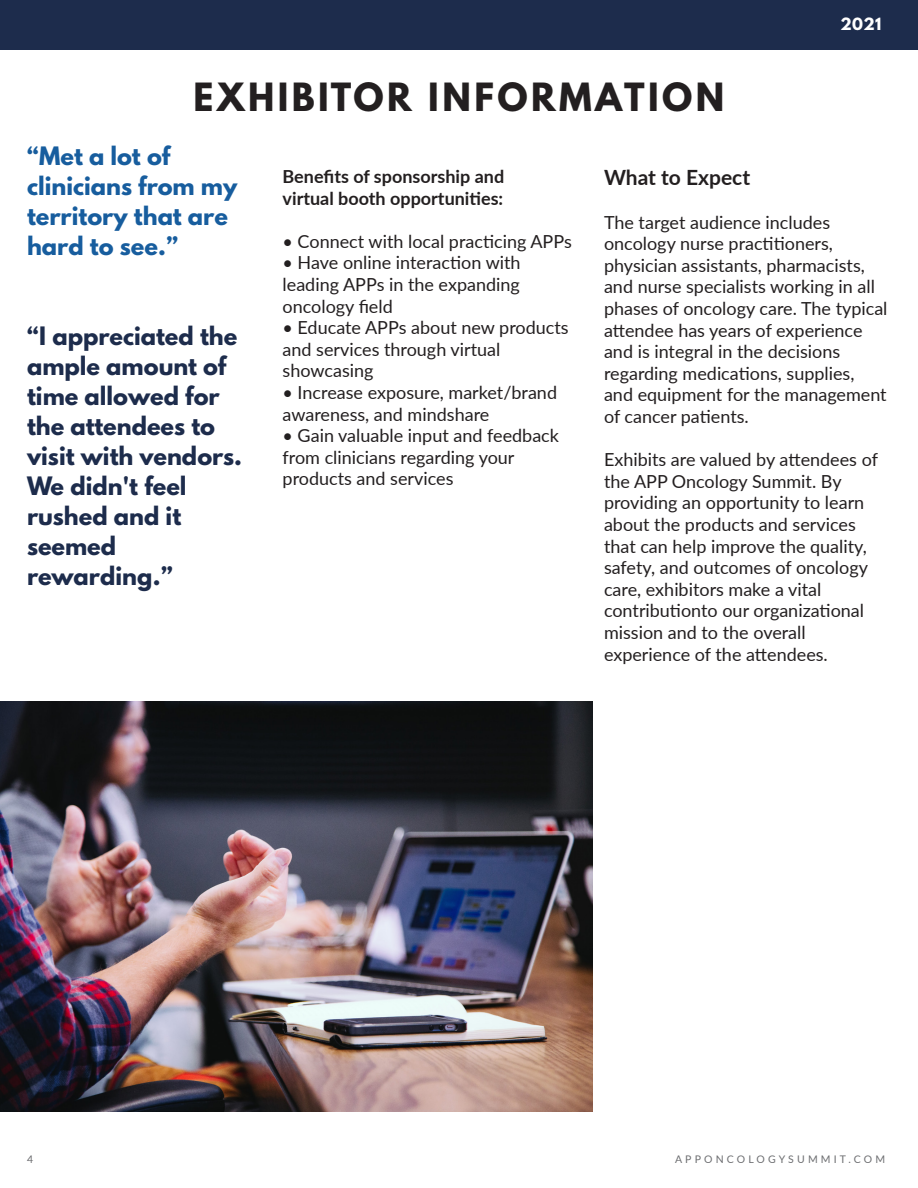
<style>
.page{position:relative;width:918px;height:1188px;background:#fff}
.page>*{position:absolute;margin:0;border:0;box-sizing:border-box;transform-origin:0 0}
.t1{font:700 34.5px "League Spartan";letter-spacing:.1em;color:#231f20}
.t2{font:700 22.5px "League Spartan";color:#1d2c4c}
.t3{font:700 22.5px "League Spartan";color:#175d9e}
.t4{font:700 21px "Lato";color:#231f20}
.t5{font:18px/21.6px "Lato";color:#231f20}
.t6{font:700 18px "Lato";color:#231f20}
.t7{font:700 15px "League Spartan";color:#fff}
.t8{font:10.5px "Lato";letter-spacing:.3em;color:#6c6d70}
</style>
<div class="page">
<div style="left:0;top:0;width:918px;height:50px;background:#1d2c4c"></div>
<img style="left:0;top:702px;width:592px;height:409px">
<p class="t1" style="left:194px;top:70px;width:532px">EXHIBITOR INFORMATION</p>
<p class="t7" style="left:841px;top:12px;width:42px">2021</p>
<p class="t3" style="left:27px;top:139px;width:145px">“Met a lot of</p>
<p class="t3" style="left:27px;top:169px;width:212px">clinicians from my</p>
<p class="t3" style="left:27px;top:199px;width:202px">territory that are</p>
<p class="t3" style="left:27px;top:229px;width:153px">hard to see.”</p>
<p class="t2" style="left:27px;top:319px;width:212px">“I appreciated the</p>
<p class="t2" style="left:27px;top:349px;width:201px">ample amount of</p>
<p class="t2" style="left:27px;top:379px;width:194px">time allowed for</p>
<p class="t2" style="left:27px;top:409px;width:190px">the attendees to</p>
<p class="t2" style="left:27px;top:439px;width:217px">visit with vendors.</p>
<p class="t2" style="left:27px;top:469px;width:161px">We didn't feel</p>
<p class="t2" style="left:27px;top:499px;width:156px">rushed and it</p>
<p class="t2" style="left:27px;top:529px;width:91px">seemed</p>
<p class="t2" style="left:27px;top:559px;width:147px">rewarding.”</p>
<p class="t6" style="left:283px;top:163px;width:223px">Benefits of sponsorship and</p>
<p class="t6" style="left:283px;top:185px;width:222px">virtual booth opportunities:</p>
<p class="t5" style="left:283px;top:230px;width:291px">• Connect with local practicing APPs</p>
<p class="t5" style="left:283px;top:251px;width:240px">• Have online interaction with</p>
<p class="t5" style="left:283px;top:273px;width:239px">leading APPs in the expanding</p>
<p class="t5" style="left:283px;top:294px;width:112px">oncology field</p>
<p class="t5" style="left:283px;top:316px;width:288px">• Educate APPs about new products</p>
<p class="t5" style="left:283px;top:338px;width:219px">and services through virtual</p>
<p class="t5" style="left:283px;top:359px;width:92px">showcasing</p>
<p class="t5" style="left:283px;top:381px;width:276px">• Increase exposure, market/brand</p>
<p class="t5" style="left:283px;top:402px;width:208px">awareness, and mindshare</p>
<p class="t5" style="left:283px;top:424px;width:278px">• Gain valuable input and feedback</p>
<p class="t5" style="left:283px;top:446px;width:233px">from clinicians regarding your</p>
<p class="t5" style="left:283px;top:467px;width:172px">products and services</p>
<p class="t4" style="left:604px;top:162px;width:148px">What to Expect</p>
<p class="t5" style="left:604px;top:210px;width:228px">The target audience includes</p>
<p class="t5" style="left:604px;top:232px;width:230px">oncology nurse practitioners,</p>
<p class="t5" style="left:604px;top:254px;width:262px">physician assistants, pharmacists,</p>
<p class="t5" style="left:604px;top:275px;width:272px">and nurse specialists working in all</p>
<p class="t5" style="left:604px;top:297px;width:285px">phases of oncology care. The typical</p>
<p class="t5" style="left:604px;top:318px;width:260px">attendee has years of experience</p>
<p class="t5" style="left:604px;top:340px;width:238px">and is integral in the decisions</p>
<p class="t5" style="left:604px;top:362px;width:284px">regarding medications, supplies, and equipment for the management of cancer patients.</p>
<p class="t5" style="left:604px;top:448px;width:276px">Exhibits are valued by attendees of</p>
<p class="t5" style="left:604px;top:470px;width:239px">the APP Oncology Summit. By</p>
<p class="t5" style="left:604px;top:491px;width:262px">providing an opportunity to learn</p>
<p class="t5" style="left:604px;top:513px;width:266px">about the products and services that can help improve the quality, safety, and outcomes of oncology care, exhibitors make a vital</p>
<p class="t5" style="left:604px;top:599px;width:262px">contributionto our organizational mission and to the overall</p>
<p class="t5" style="left:604px;top:642px;width:225px">experience of the attendees.</p>
<p class="t8" style="left:27px;top:1152px;width:8px">4</p>
<p class="t8" style="left:675px;top:1152px;width:212px">APPONCOLOGYSUMMIT.COM</p>
</div>
